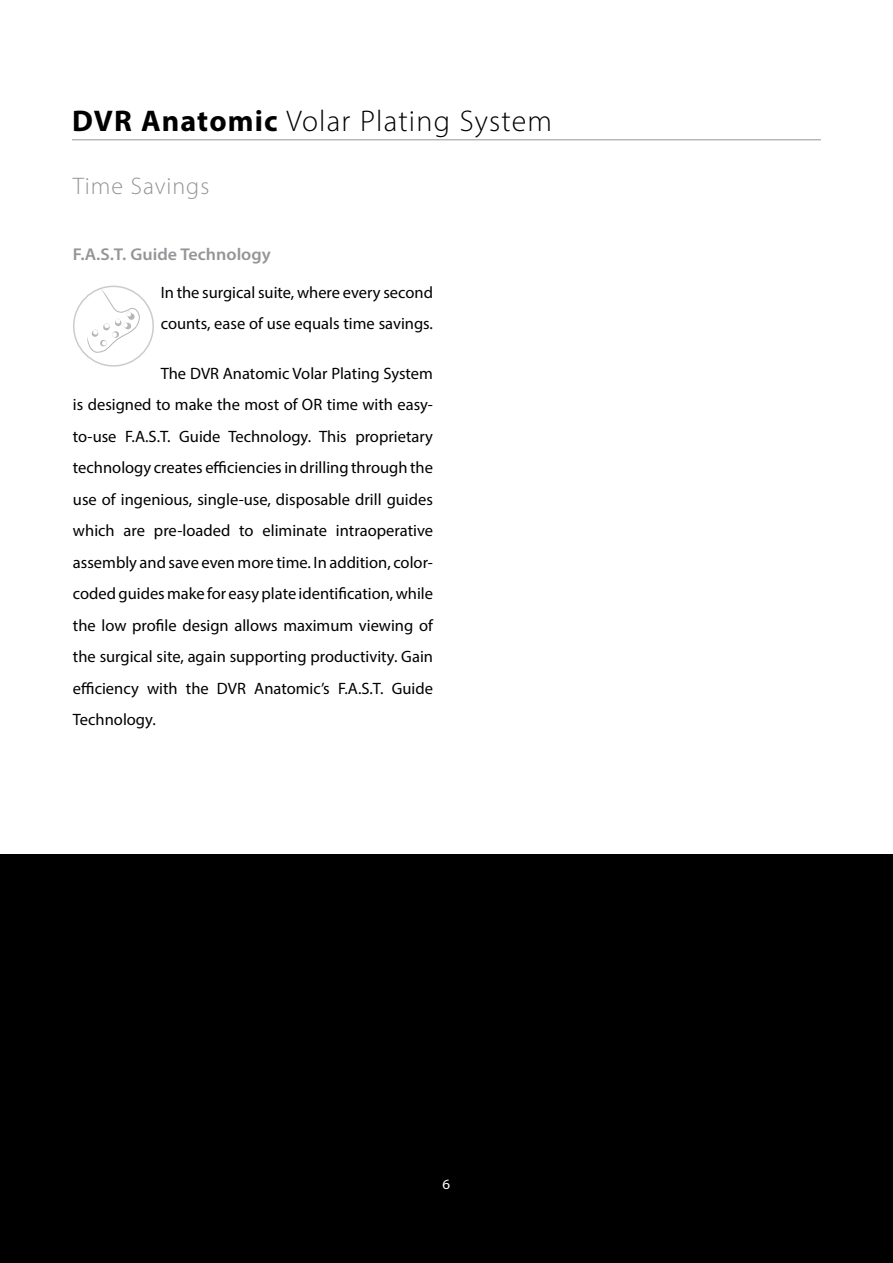
<style>
.page{position:relative;width:893px;height:1263px;background:#fff}
.page>*{position:absolute;margin:0;border:0;box-sizing:border-box;transform-origin:0 0}
.t1{font:300 30px "Myriad Pro";letter-spacing:.04em;color:#000}
.t2{font:300 24px "Myriad Pro";letter-spacing:.04em;color:#939598}
.t3{font:600 17.1px "Myriad Pro";color:#939598;scale:1.05 1}
.t4{font:16.5px/31.5px "Myriad Pro";color:#000}
.t5{font:14.25px "Myriad Pro";color:#fff;scale:1.05 1}
.s1{font-weight:700}
</style>
<div class="page">
<div style="left:0;top:853px;width:893px;height:410px;background:#000"></div>
<svg style="left:87px;top:287px;width:54px;height:66px"></svg>
<div style="left:73px;top:286px;width:81px;height:81px;border:2px solid #95979a;border-radius:50%"></div>
<hr style="left:72px;top:139px;width:749px;height:1px;background:#939598">
<h1 class="t1" style="left:72px;top:103px;width:482px"><span class="s1">DVR Anatomic</span> Volar Plating System</h1>
<h2 class="t2" style="left:73px;top:171px;width:138px">Time Savings</h2>
<p class="t3" style="left:73px;top:244px;width:190px">F.A.S.T. Guide Technology</p>
<p class="t4" style="left:161px;top:276px;width:274px">In the surgical suite, where every second counts, ease of use equals time savings.</p>
<p class="t4" style="left:73px;top:357px;width:362px;text-align:justify;text-indent:88px">The DVR Anatomic Volar Plating System is designed to make the most of OR time with easy&shy;to-use F.A.S.T. Guide Technology. This proprietary technology creates efficiencies in drilling through the use of ingenious, single-use, disposable drill guides which are pre-loaded to eliminate intraoperative assembly and save even more time. In addition, color&shy;coded guides make for easy plate identification, while the low profile design allows maximum viewing of the surgical site, again supporting productivity. Gain efficiency with the DVR Anatomic’s F.A.S.T. Guide Technology.</p>
<p class="t5" style="left:443px;top:1175px;width:9px">6</p>
</div>
